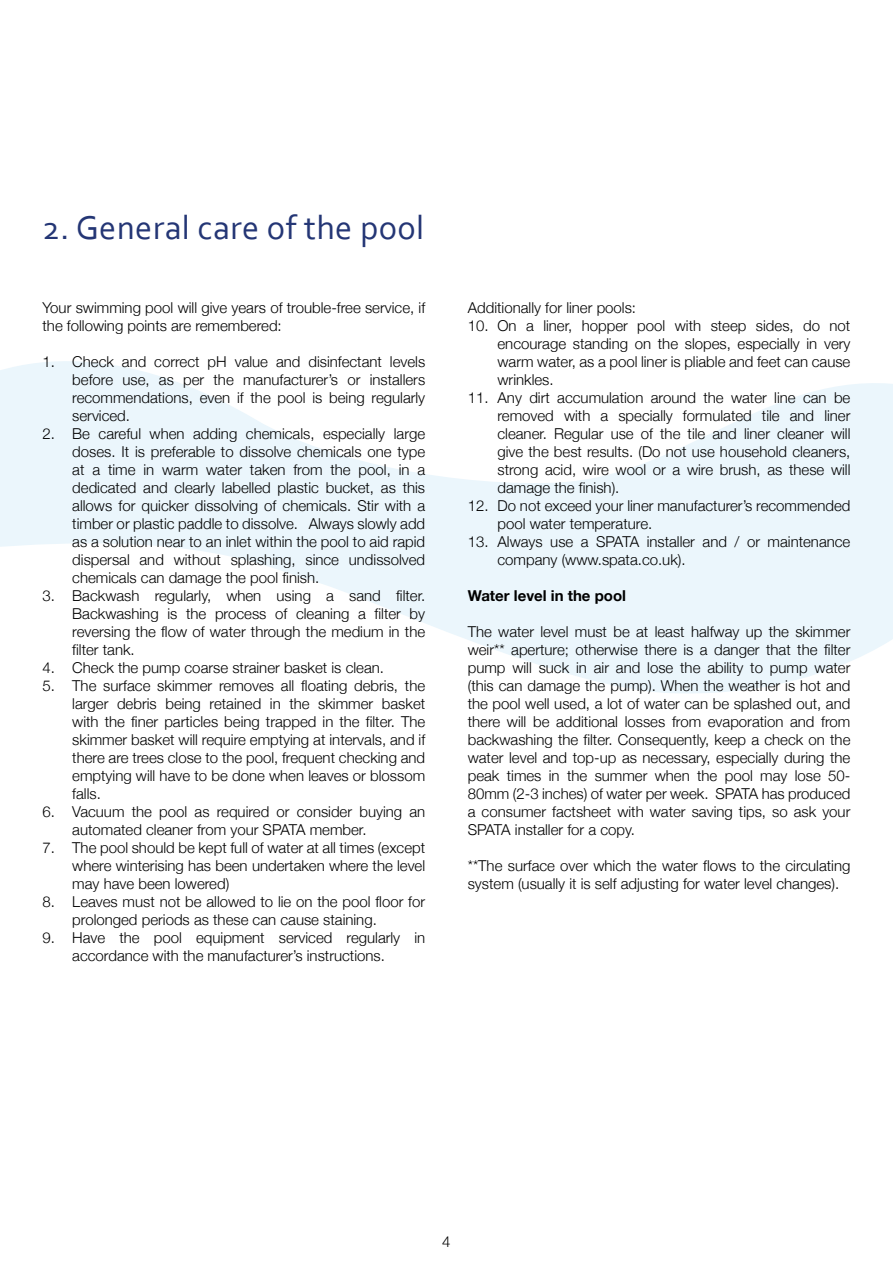
<style>
.page{position:relative;width:893px;height:1263px;background:#fff}
.page>*{position:absolute;margin:0;border:0;box-sizing:border-box;transform-origin:0 0}
.t1{font:34.5px "Corbel";letter-spacing:.01em;color:#243675}
.t2{font:300 15px/18px "Helvetica Neue";color:#000;text-align:justify}
.t3{font:700 15px "Helvetica Neue";color:#000}
</style>
<div class="page">
<svg style="left:0;top:361px;width:893px;height:332px;fill:#ebf6fc"></svg>
<h1 class="t1" style="left:43px;top:207px;width:383px">2. General care of the pool</h1>
<p class="t2" style="left:43px;top:297px;width:384px">Your swimming pool will give years of trouble-free service, if the following points are remembered:</p>
<p class="t2" style="left:72px;top:351px;width:354px;text-indent:-30px">1. Check and correct pH value and disinfectant levels before use, as per the manufacturer’s or installers recommendations, even if the pool is being regularly serviced.</p>
<p class="t2" style="left:72px;top:423px;width:354px;text-indent:-30px">2. Be careful when adding chemicals, especially large doses. It is preferable to dissolve chemicals one type at a time in warm water taken from the pool, in a dedicated and clearly labelled plastic bucket, as this allows for quicker dissolving of chemicals. Stir with a timber or plastic paddle to dissolve. Always slowly add as a solution near to an inlet within the pool to aid rapid dispersal and without splashing, since undissolved chemicals can damage the pool finish.</p>
<p class="t2" style="left:72px;top:585px;width:354px;text-indent:-30px">3. Backwash regularly, when using a sand filter.<br>Backwashing is the process of cleaning a filter by reversing the flow of water through the medium in the filter tank.</p>
<p class="t2" style="left:43px;top:657px;width:343px">4. Check the pump coarse strainer basket is clean.</p>
<p class="t2" style="left:72px;top:675px;width:354px;text-indent:-30px">5. The surface skimmer removes all floating debris, the larger debris being retained in the skimmer basket with the finer particles being trapped in the filter. The skimmer basket will require emptying at intervals, and if there are trees close to the pool, frequent checking and emptying will have to be done when leaves or blossom falls.</p>
<p class="t2" style="left:72px;top:801px;width:354px;text-indent:-30px">6. Vacuum the pool as required or consider buying an automated cleaner from your SPATA member.</p>
<p class="t2" style="left:72px;top:837px;width:354px;text-indent:-30px">7. The pool should be kept full of water at all times (except where winterising has been undertaken where the level may have been lowered)</p>
<p class="t2" style="left:72px;top:891px;width:354px;text-indent:-30px">8. Leaves must not be allowed to lie on the pool floor for prolonged periods as these can cause staining.</p>
<p class="t2" style="left:72px;top:927px;width:354px;text-indent:-30px">9. Have the pool equipment serviced regularly in accordance with the manufacturer’s instructions.</p>
<p class="t2" style="left:468px;top:297px;width:170px">Additionally for liner pools:</p>
<p class="t2" style="left:497px;top:315px;width:354px;text-indent:-30px">10. On a liner, hopper pool with steep sides, do not encourage standing on the slopes, especially in very warm water, as a pool liner is pliable and feet can cause wrinkles.</p>
<p class="t2" style="left:497px;top:387px;width:354px;text-indent:-30px">11. Any dirt accumulation around the water line can be removed with a specially formulated tile and liner cleaner. Regular use of the tile and liner cleaner will give the best results. (Do not use household cleaners, strong acid, wire wool or a wire brush, as these will damage the finish).</p>
<p class="t2" style="left:497px;top:495px;width:354px;text-indent:-30px">12. Do not exceed your liner manufacturer’s recommended pool water temperature.</p>
<p class="t2" style="left:497px;top:531px;width:354px;text-indent:-30px">13. Always use a SPATA installer and / or maintenance company (www.spata.co.uk).</p>
<p class="t3" style="left:468px;top:583px;width:160px">Water level in the pool</p>
<p class="t2" style="left:468px;top:621px;width:384px">The water level must be at least halfway up the skimmer weir** aperture; otherwise there is a danger that the filter pump will suck in air and lose the ability to pump water (this can damage the pump). When the weather is hot and the pool well used, a lot of water can be splashed out, and there will be additional losses from evaporation and from backwashing the filter. Consequently, keep a check on the water level and top-up as necessary, especially during the peak times in the summer when the pool may lose 50- 80mm (2-3 inches) of water per week. SPATA has produced a consumer factsheet with water saving tips, so ask your SPATA installer for a copy.</p>
<p class="t2" style="left:468px;top:855px;width:384px">**The surface over which the water flows to the circulating system (usually it is self adjusting for water level changes).</p>
<p class="t2" style="left:442px;top:1232px;width:10px">4</p>
</div>
